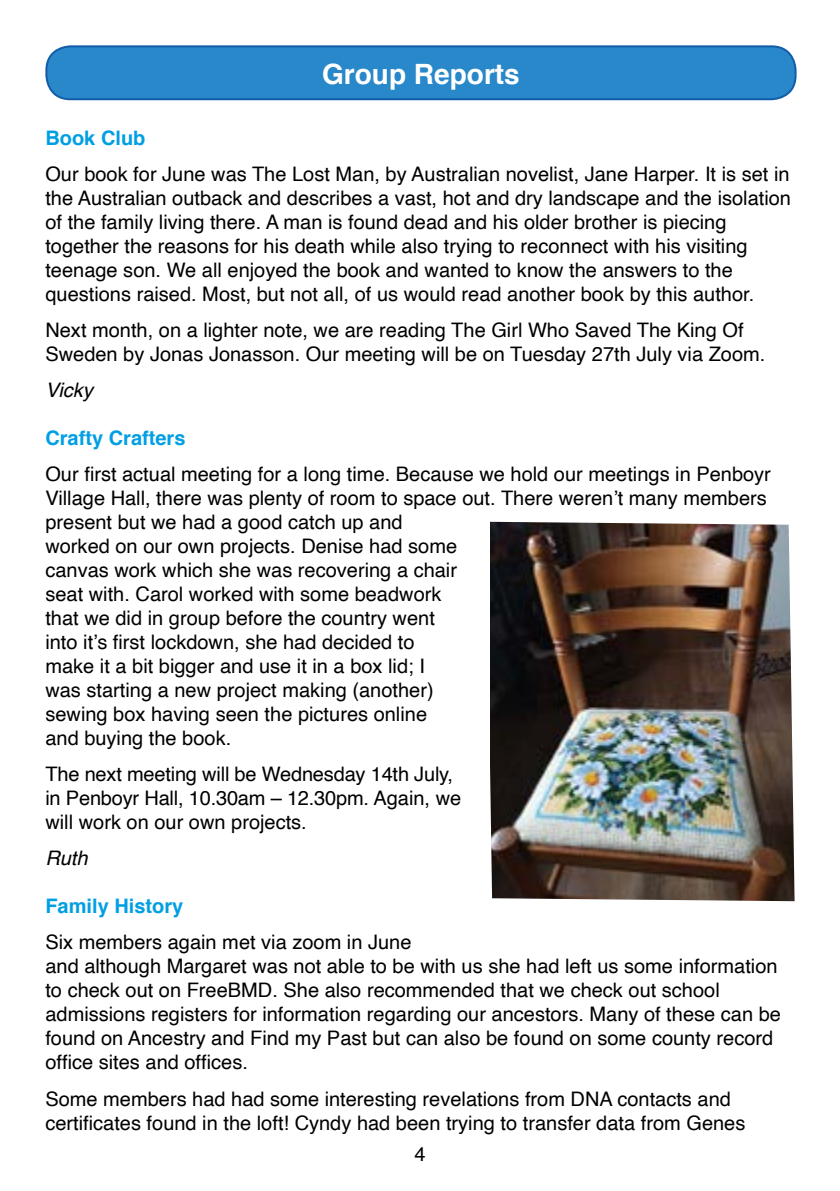
<style>
.page{position:relative;width:840px;height:1191px;background:#fff}
.page>*{position:absolute;margin:0;border:0;box-sizing:border-box;transform-origin:0 0}
.t1{font:700 28px "Helvetica";color:#fff}
.t2{font:20px/24px "Helvetica";color:#000}
.t3{font:700 20px "Helvetica";color:#009fe3}
.t4{font:italic 20px "Helvetica";color:#000}
</style>
<div class="page">
<div style="left:46px;top:46px;width:749px;height:53px;background:#2988c9;border-radius:24px"></div>
<div style="left:45px;top:45px;width:751px;height:55px;border:2px solid #115da9;border-radius:24px"></div>
<img style="left:490px;top:522px;width:304px;height:379px">
<h1 class="t1" style="left:322px;top:52px;width:199px">Group Reports</h1>
<p class="t3" style="left:45px;top:122px;width:101px">Book Club</p>
<p class="t2" style="left:45px;top:163px;width:746px">Our book for June was The Lost Man, by Australian novelist, Jane Harper. It is set in the Australian outback and describes a vast, hot and dry landscape and the isolation of the family living there. A man is found dead and his older brother is piecing together the reasons for his death while also trying to reconnect with his visiting teenage son. We all enjoyed the book and wanted to know the answers to the questions raised. Most, but not all, of us would read another book by this author.</p>
<p class="t2" style="left:45px;top:319px;width:721px">Next month, on a lighter note, we are reading The Girl Who Saved The King Of<br>Sweden by Jonas Jonasson. Our meeting will be on Tuesday 27th July via Zoom.</p>
<p class="t4" style="left:45px;top:374px;width:49px">Vicky</p>
<p class="t3" style="left:45px;top:422px;width:142px">Crafty Crafters</p>
<p class="t2" style="left:45px;top:463px;width:726px">Our first actual meeting for a long time. Because we hold our meetings in Penboyr Village Hall, there was plenty of room to space out. There weren’t many members present but we had a good catch up and<br>worked on our own projects. Denise had some<br>canvas work which she was recovering a chair<br>seat with. Carol worked with some beadwork<br>that we did in group before the country went<br>into it’s first lockdown, she had decided to<br>make it a bit bigger and use it in a box lid; I<br>was starting a new project making (another)<br>sewing box having seen the pictures online<br>and buying the book.</p>
<p class="t2" style="left:45px;top:763px;width:417px">The next meeting will be Wednesday 14th July, in Penboyr Hall, 10.30am – 12.30pm. Again, we will work on our own projects.</p>
<p class="t4" style="left:45px;top:842px;width:44px">Ruth</p>
<p class="t3" style="left:45px;top:890px;width:139px">Family History</p>
<p class="t2" style="left:45px;top:931px;width:736px">Six members again met via zoom in June<br>and although Margaret was not able to be with us she had left us some information to check out on FreeBMD. She also recommended that we check out school admissions registers for information regarding our ancestors. Many of these can be found on Ancestry and Find my Past but can also be found on some county record office sites and offices.</p>
<p class="t2" style="left:45px;top:1087px;width:701px">Some members had had some interesting revelations from DNA contacts and certificates found in the loft! Cyndy had been trying to transfer data from Genes</p>
<p class="t2" style="left:414px;top:1142px;width:13px">4</p>
</div>
